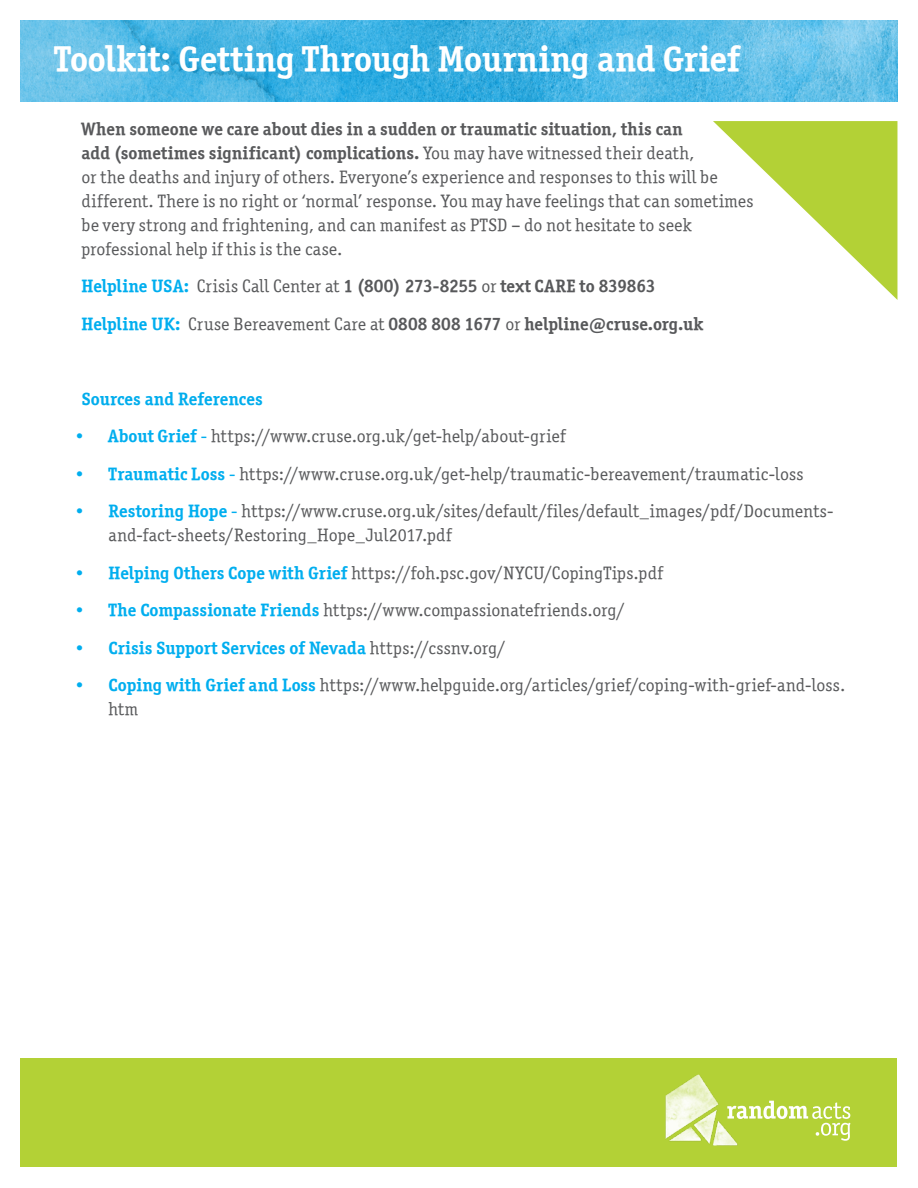
<style>
.page{position:relative;width:918px;height:1188px;background:#fff}
.page>*{position:absolute;margin:0;border:0;box-sizing:border-box;transform-origin:0 0}
.t1{font:36px "Officina Serif OSITCTT Bold";letter-spacing:-.005em;color:#fff}
.t2{font:18px/24px "Officina Serif ITCTT Book";letter-spacing:.015em;color:#58595b}
.t3{font:18px/24px "Officina Serif ITCTT Bold";letter-spacing:.005em;color:#58595b}
.t4{font:18px "Officina Serif ITCTT Bold";letter-spacing:.01em;color:#00aeef}
.t5{font:18px "Officina Serif ITCTT Bold";color:#00aded}
.s1{font-family:"Officina Serif ITCTT Book"}
.s2{color:#00aeef}
.s3{font-family:"Officina Serif ITCTT Bold";color:#00aeef}
.s4{font-family:"Officina Serif ITCTT Book";color:#58595b}
</style>
<div class="page">
<div style="left:21px;top:1058px;width:876px;height:109px;background:#b3d136"></div>
<svg style="left:713px;top:121px;width:184px;height:179px"></svg>
<img style="left:21px;top:20px;width:876px;height:81px">
<img style="left:665px;top:1074px;width:73px;height:72px">
<svg style="left:727px;top:1101px;width:123px;height:40px"></svg>
<h1 class="t1" style="left:54px;top:37px;width:688px">Toolkit: Getting Through Mourning and Grief</h1>
<p class="t3" style="left:81px;top:117px;width:615px">When someone we care about dies in a sudden or traumatic situation, this can add (sometimes significant) complications. <span class="s1">You may have witnessed their death,</span></p>
<p class="t2" style="left:82px;top:165px;width:674px">or the deaths and injury of others. Everyone’s experience and responses to this will be different. There is no right or ‘normal’ response. You may have feelings that can sometimes be very strong and frightening, and can manifest as PTSD – do not hesitate to seek professional help if this is the case.</p>
<p class="t3" style="left:81px;top:267px;width:624px;line-height:37.5px"><span class="s2">Helpline USA:</span> <span class="s1">Crisis Call Center at</span> 1 (800) 273-8255 <span class="s1">or</span> text CARE to 839863<br><span class="s2">Helpline UK:</span> <span class="s1">Cruse Bereavement Care at</span> 0808 808 1677 <span class="s1">or</span> helpline@cruse.org.uk</p>
<p class="t5" style="left:82px;top:388px;width:183px">Sources and References</p>
<p class="t2" style="left:75px;top:424px;width:492px"><span class="s2">•</span> <span class="s3">About Grief</span> <span class="s2">-</span> https://www.cruse.org.uk/get-help/about-grief</p>
<p class="t2" style="left:75px;top:462px;width:730px"><span class="s2">•</span> <span class="s3">Traumatic Loss</span> <span class="s2">-</span> https://www.cruse.org.uk/get-help/traumatic-bereavement/traumatic-loss</p>
<p class="t2" style="left:108px;top:499px;width:727px;text-indent:-33px"><span class="s2">•</span> <span class="s3">Restoring Hope</span> <span class="s2">-</span> https://www.cruse.org.uk/sites/default/files/default_images/pdf/Documents&shy;and-fact-sheets/Restoring_Hope_Jul2017.pdf</p>
<p class="t2" style="left:75px;top:561px;width:589px"><span class="s2">•</span> <span class="s3">Helping Others Cope with Grief</span> https://foh.psc.gov/NYCU/CopingTips.pdf</p>
<p class="t2" style="left:75px;top:598px;width:552px"><span class="s2">•</span> <span class="s3">The Compassionate Friends</span> https://www.compassionatefriends.org/</p>
<p class="t4" style="left:75px;top:637px;width:432px"><span class="s1">•</span> Crisis Support Services of Nevada <span class="s4">https://cssnv.org/</span></p>
<p class="t2" style="left:108px;top:673px;width:738px;text-indent:-33px"><span class="s2">•</span> <span class="s3">Coping with Grief and Loss</span> https://www.helpguide.org/articles/grief/coping-with-grief-and-loss. htm</p>
</div>
